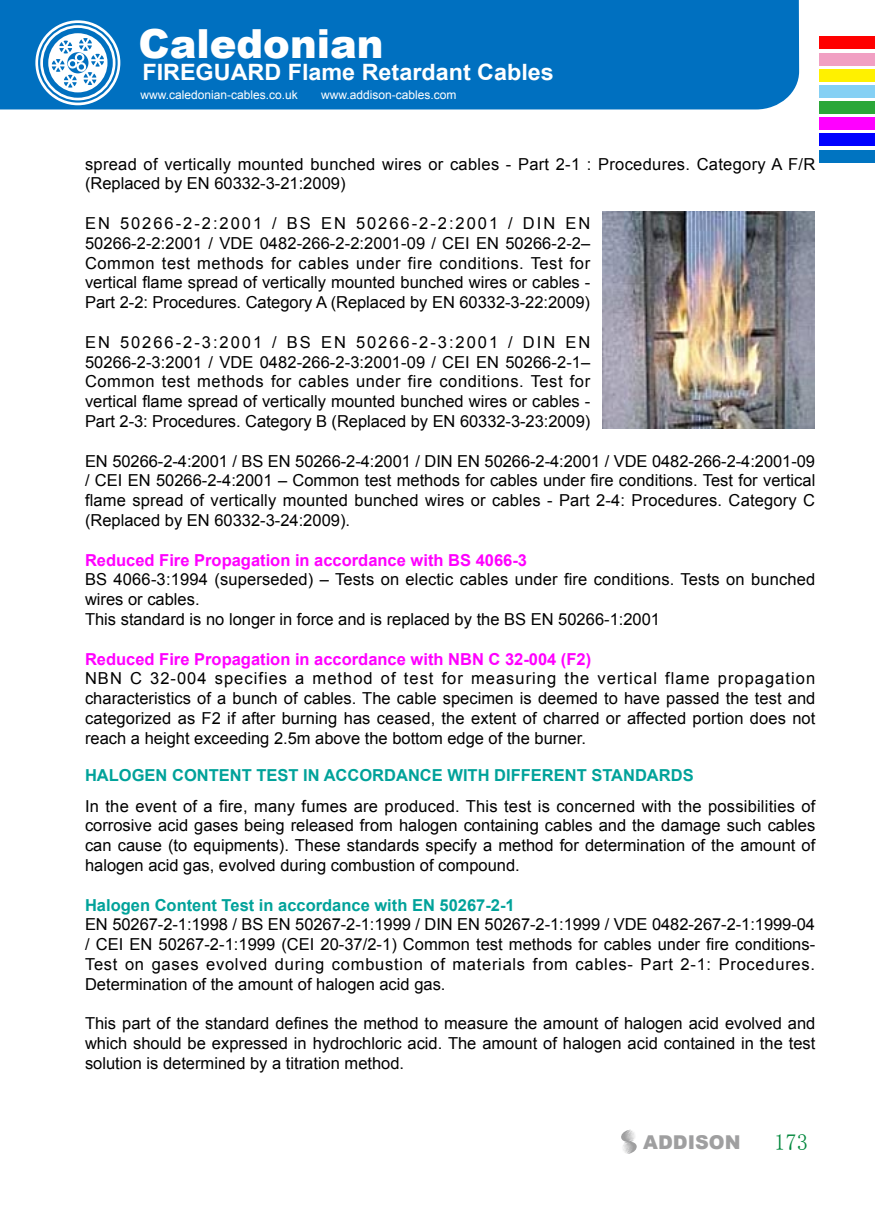
<style>
.page{position:relative;width:893px;height:1212px;background:#fff}
.page>*{position:absolute;margin:0;border:0;box-sizing:border-box;transform-origin:0 0}
.t1{font:900 40.05px "Arial";color:#fff}
.t2{font:700 22.5px "Arial";color:#fff;scale:1.04 1}
.t3{font:22.5px "Sim Sun";color:#00873c}
.t4{font:900 19.05px "Arial";color:#9f9fa0}
.t5{font:16.5px/19.8px "Arial";color:#000;text-align:justify}
.t6{font:700 16.5px "Arial";color:#f0f}
.t7{font:700 16.5px "Arial";color:#00a29a}
.t8{font:12px "Arial";color:#fff}
</style>
<div class="page">
<div style="left:0;top:0;width:799px;height:109px;background:#0070c0"></div>
<div style="left:820px;top:36px;width:55px;height:13px;background:#f00"></div>
<div style="left:820px;top:53px;width:55px;height:12px;background:#f1a0c3"></div>
<div style="left:820px;top:69px;width:55px;height:13px;background:#fff100"></div>
<div style="left:820px;top:85px;width:55px;height:13px;background:#85d0f4"></div>
<div style="left:820px;top:101px;width:55px;height:13px;background:#2ba738"></div>
<div style="left:820px;top:117px;width:55px;height:13px;background:#f0f"></div>
<div style="left:820px;top:134px;width:55px;height:12px;background:#00f"></div>
<div style="left:820px;top:150px;width:55px;height:12px;background:#0074c1"></div>
<svg style="left:35px;top:20px;width:85px;height:85px"></svg>
<svg style="left:621px;top:1130px;width:16px;height:24px"></svg>
<img style="left:602px;top:212px;width:212px;height:217px">
<h1 class="t1" style="left:139px;top:14px;width:247px">Caledonian</h1>
<h2 class="t2" style="left:142px;top:57px;width:397px">FIREGUARD Flame Retardant Cables</h2>
<p class="t8" style="left:140px;top:87px;width:159px">www.caledonian-cables.co.uk</p>
<p class="t8" style="left:321px;top:87px;width:137px">www.addison-cables.com</p>
<p class="t5" style="left:85px;top:154px;width:732px">spread of vertically mounted bunched wires or cables - Part 2-1 : Procedures. Category A F/R (Replaced by EN 60332-3-21:2009)</p>
<p class="t5" style="left:85px;top:213px;width:507px">EN 50266-2-2:2001 / BS EN 50266-2-2:2001 / DIN EN 50266-2-2:2001 / VDE 0482-266-2-2:2001-09 / CEI EN 50266-2-2– Common test methods for cables under fire conditions. Test for vertical flame spread of vertically mounted bunched wires or cables - Part 2-2: Procedures. Category A (Replaced by EN 60332-3-22:2009)</p>
<p class="t5" style="left:85px;top:332px;width:507px">EN 50266-2-3:2001 / BS EN 50266-2-3:2001 / DIN EN 50266-2-3:2001 / VDE 0482-266-2-3:2001-09 / CEI EN 50266-2-1– Common test methods for cables under fire conditions. Test for vertical flame spread of vertically mounted bunched wires or cables - Part 2-3: Procedures. Category B (Replaced by EN 60332-3-23:2009)</p>
<p class="t5" style="left:85px;top:451px;width:732px">EN 50266-2-4:2001 / BS EN 50266-2-4:2001 / DIN EN 50266-2-4:2001 / VDE 0482-266-2-4:2001-09 / CEI EN 50266-2-4:2001 – Common test methods for cables under fire conditions. Test for vertical flame spread of vertically mounted bunched wires or cables - Part 2-4: Procedures. Category C (Replaced by EN 60332-3-24:2009).</p>
<p class="t6" style="left:85px;top:549px;width:443px">Reduced fire propagation in accordance with BS 4066-3</p>
<p class="t5" style="left:85px;top:570px;width:732px;text-align:left">BS 4066-3:1994 (superseded) – Tests on electic cables under fire conditions. Tests on bunched wires or cables.<br>This standard is no longer in force and is replaced by the BS EN 50266-1:2001</p>
<p class="t6" style="left:85px;top:648px;width:376px">Reduced fire propagation in accordance with NBN</p>
<p class="t6" style="left:488px;top:648px;width:104px">C 32-004 (F2)</p>
<p class="t5" style="left:85px;top:669px;width:732px">NBN C 32-004 specifies a method of test for measuring the vertical flame propagation characteristics of a bunch of cables. The cable specimen is deemed to have passed the test and categorized as F2 if after burning has ceased, the extent of charred or affected portion does not reach a height exceeding 2.5m above the bottom edge of the burner.</p>
<p class="t7" style="left:85px;top:764px;width:13px">HALO</p>
<p class="t7" style="left:132px;top:764px;width:53px">GEN CON</p>
<p class="t7" style="left:209px;top:764px;width:128px">TENT TEST IN ACCO</p>
<p class="t7" style="left:372px;top:764px;width:37px">RDANCE</p>
<p class="t7" style="left:447px;top:764px;width:74px">With DIFFE</p>
<p class="t7" style="left:542px;top:764px;width:152px">RENT STAN DARDS</p>
<p class="t5" style="left:85px;top:796px;width:732px">In the event of a fire, many fumes are produced. This test is concerned with the possibilities of corrosive acid gases being released from halogen containing cables and the damage such cables can cause (to equipments). These standards specify a method for determination of the amount of halogen acid gas, evolved during combustion of compound.</p>
<p class="t7" style="left:85px;top:894px;width:431px">Halogen content test in accordance with EN 50267-2-1</p>
<p class="t5" style="left:85px;top:915px;width:732px">EN 50267-2-1:1998 / BS EN 50267-2-1:1999 / DIN EN 50267-2-1:1999 / VDE 0482-267-2-1:1999-04 / CEI EN 50267-2-1:1999 (CEI 20-37/2-1) Common test methods for cables under fire conditions-Test on gases evolved during combustion of materials from cables- Part 2-1: Procedures.<br>Determination of the amount of halogen acid gas.</p>
<p class="t5" style="left:85px;top:1014px;width:732px">This part of the standard defines the method to measure the amount of halogen acid evolved and which should be expressed in hydrochloric acid. The amount of halogen acid contained in the test solution is determined by a titration method.</p>
<p class="t4" style="left:643px;top:1129px;width:99px">ADDISON</p>
<h2 class="t3" style="left:774px;top:1131px;width:35px">173</h2>
</div>
